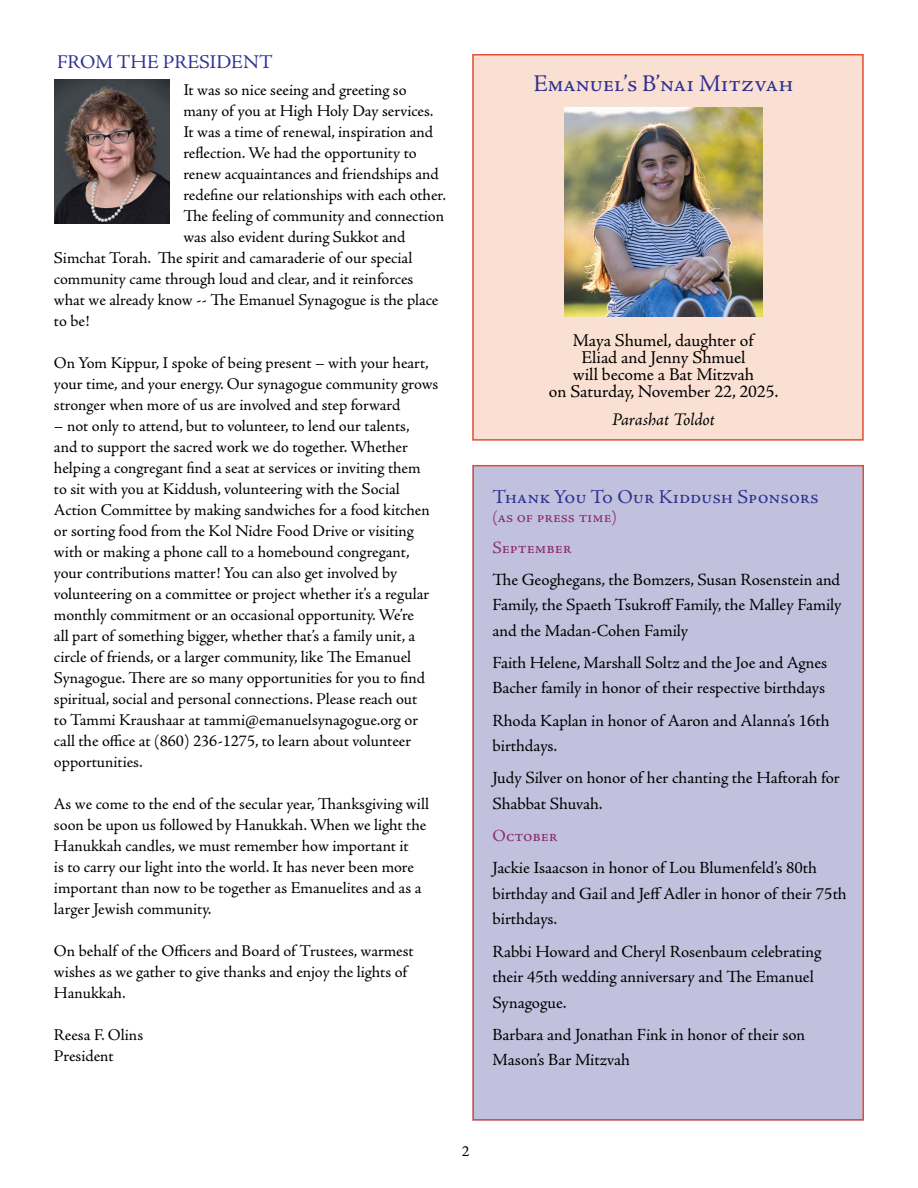
<style>
.page{position:relative;width:918px;height:1188px;background:#fff}
.page>*{position:absolute;margin:0;border:0;box-sizing:border-box;transform-origin:0 0}
.t1{font:24px "Adobe Jenson Pro";letter-spacing:-.02em;color:#2f3092}
.t2{font:19.65px "Adobe Jenson Pro";color:#2f3092}
.t3{font:19.5px "Adobe Jenson Pro";letter-spacing:-.005em;color:#2f3092}
.t4{font:18px/17.2px "Adobe Jenson Pro";letter-spacing:-.005em;color:#000;text-align:center}
.t5{font:italic 18px "Adobe Jenson Pro";letter-spacing:-.005em;color:#000}
.t6{font:17.1px/25.5px "Adobe Jenson Pro";letter-spacing:-.005em;color:#000}
.t7{font:17.1px "Adobe Jenson Pro";color:#892c6a}
.t8{font:16.5px/21px "Adobe Jenson Pro";color:#000}
.t9{font:16.5px "Adobe Jenson Pro";color:#892c6a}
.t10{font:15.45px "Adobe Jenson Pro";color:#000}
</style>
<div class="page">
<img style="left:54px;top:80px;width:116px;height:143px">
<div style="left:472px;top:465px;width:392px;height:655px;background:#c1c1de"></div>
<div style="left:472px;top:465px;width:392px;height:655px;border:2px solid #e14e33"></div>
<div style="left:472px;top:54px;width:392px;height:387px;background:#f9e0d3;border:2px solid #e14e33"></div>
<img style="left:565px;top:108px;width:197px;height:209px">
<p class="t3" style="left:57px;top:51px;width:217px">FROM THE PRESIDENT</p>
<p class="t8" style="left:183px;top:80px;width:225px">It was so nice seeing and greeting so</p>
<p class="t8" style="left:183px;top:101px;width:252px">many of you at High Holy Day services.</p>
<p class="t8" style="left:183px;top:122px;width:251px">It was a time of renewal, inspiration and</p>
<p class="t8" style="left:183px;top:143px;width:235px">reflection. We had the opportunity to</p>
<p class="t8" style="left:183px;top:164px;width:257px">renew acquaintances and friendships and</p>
<p class="t8" style="left:183px;top:185px;width:264px">redefine our relationships with each other.</p>
<p class="t8" style="left:183px;top:206px;width:262px">The feeling of community and connection</p>
<p class="t8" style="left:183px;top:227px;width:224px">was also evident during Sukkot and</p>
<p class="t8" style="left:54px;top:248px;width:360px">Simchat Torah. The spirit and camaraderie of our special</p>
<p class="t8" style="left:54px;top:269px;width:361px">community came through loud and clear, and it reinforces</p>
<p class="t8" style="left:54px;top:290px;width:386px">what we already know -- The Emanuel Synagogue is the place</p>
<p class="t8" style="left:54px;top:311px;width:37px">to be!</p>
<p class="t8" style="left:54px;top:353px;width:386px">On Yom Kippur, I spoke of being present – with your heart, your time, and your energy. Our synagogue community grows stronger when more of us are involved and step forward</p>
<p class="t8" style="left:54px;top:416px;width:377px">– not only to attend, but to volunteer, to lend our talents, and to support the sacred work we do together. Whether helping a congregant find a seat at services or inviting them to sit with you at Kiddush, volunteering with the Social Action Committee by making sandwiches for a food kitchen or sorting food from the Kol Nidre Food Drive or visiting with or making a phone call to a homebound congregant, your contributions matter! You can also get involved by volunteering on a committee or project whether it’s a regular monthly commitment or an occasional opportunity. We’re all part of something bigger, whether that’s a family unit, a circle of friends, or a larger community, like The Emanuel Synagogue. There are so many opportunities for you to find spiritual, social and personal connections. Please reach out to Tammi Kraushaar at tammi@emanuelsynagogue.org or call the office at (860) 236-1275, to learn about volunteer opportunities.</p>
<p class="t8" style="left:54px;top:794px;width:377px">As we come to the end of the secular year, Thanksgiving will soon be upon us followed by Hanukkah. When we light the Hanukkah candles, we must remember how important it<br>is to carry our light into the world. It has never been more important than now to be together as Emanuelites and as a larger Jewish community.</p>
<p class="t8" style="left:54px;top:941px;width:361px">On behalf of the Officers and Board of Trustees, warmest wishes as we gather to give thanks and enjoy the lights of<br>Hanukkah.</p>
<p class="t8" style="left:54px;top:1025px;width:91px">Reesa F. Olins<br>President</p>
<h1 class="t1" style="left:533px;top:70px;width:261px">Emanuel’s B’nai Mitzvah</h1>
<p class="t4" style="left:549px;top:332px;width:231px">Maya Shumel, daughter of<br>Eliad and Jenny Shmuel<br>will become a Bat Mitzvah<br>on Saturday, November 22, 2025.</p>
<p class="t5" style="left:612px;top:409px;width:104px">Parashat Toldot</p>
<p class="t2" style="left:492px;top:485px;width:328px">Thank You To Our Kiddush Sponsors</p>
<p class="t9" style="left:492px;top:508px;width:126px">(as of press time)</p>
<p class="t7" style="left:492px;top:537px;width:81px">September</p>
<p class="t6" style="left:492px;top:567px;width:351px;text-align:justify">The Geoghegans, the Bomzers, Susan Rosenstein and Family, the Spaeth Tsukroff Family, the Malley Family and the Madan-Cohen Family</p>
<p class="t6" style="left:492px;top:650px;width:336px">Faith Helene, Marshall Soltz and the Joe and Agnes<br>Bacher family in honor of their respective birthdays</p>
<p class="t6" style="left:492px;top:708px;width:339px">Rhoda Kaplan in honor of Aaron and Alanna’s 16th birthdays.</p>
<p class="t6" style="left:492px;top:766px;width:349px">Judy Silver on honor of her chanting the Haftorah for<br>Shabbat Shuvah.</p>
<p class="t7" style="left:492px;top:826px;width:67px">October</p>
<p class="t6" style="left:492px;top:856px;width:356px">Jackie Isaacson in honor of Lou Blumenfeld’s 80th birthday and Gail and Jeff Adler in honor of their 75th birthdays.</p>
<p class="t6" style="left:492px;top:939px;width:331px">Rabbi Howard and Cheryl Rosenbaum celebrating their 45th wedding anniversary and The Emanuel<br>Synagogue.</p>
<p class="t6" style="left:492px;top:1022px;width:314px">Barbara and Jonathan Fink in honor of their son<br>Mason’s Bar Mitzvah</p>
<p class="t10" style="left:462px;top:1143px;width:9px">2</p>
</div>
